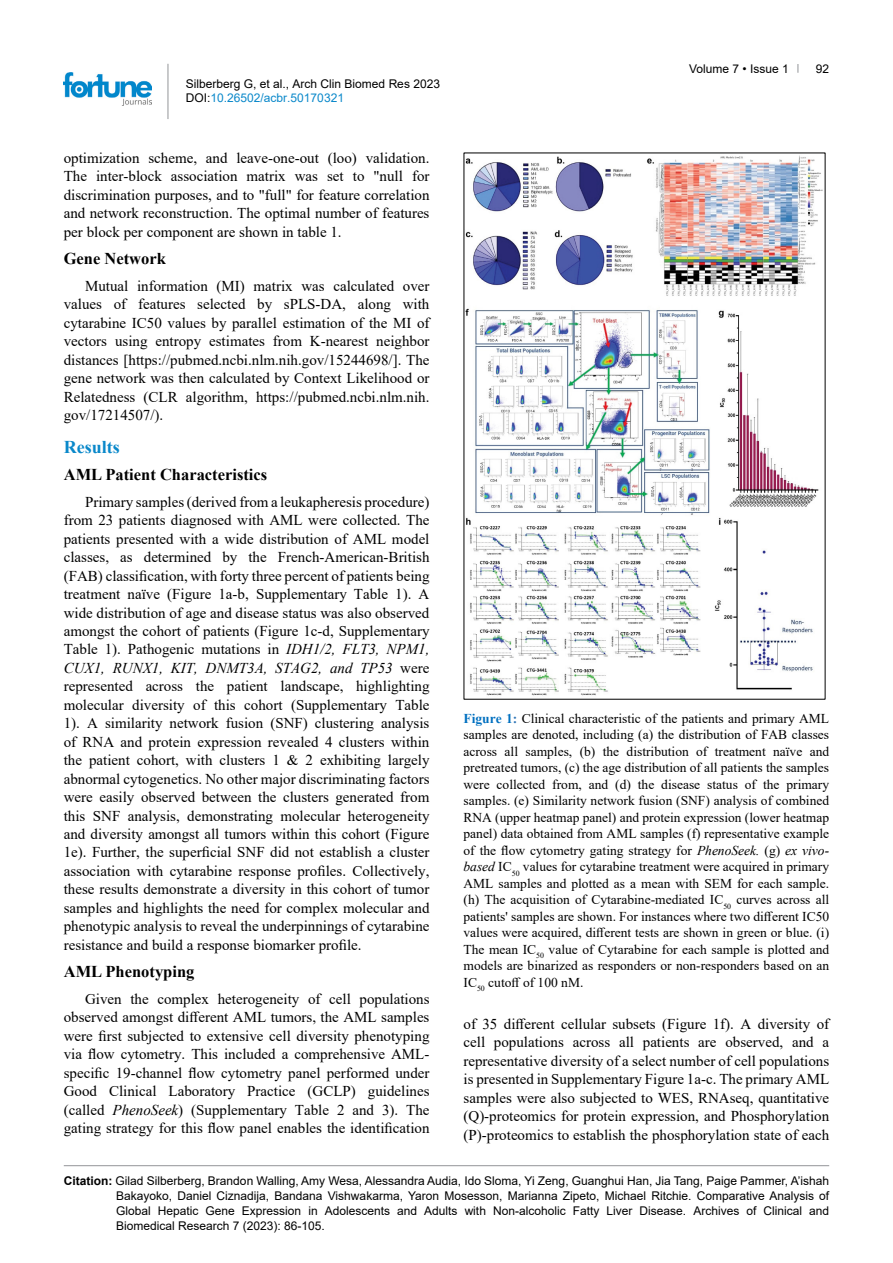
<style>
.page{position:relative;width:893px;height:1263px;background:#fff}
.page>*{position:absolute;margin:0;border:0;box-sizing:border-box;transform-origin:0 0}
.t1{font:700 18px "Times New Roman";color:#0a88ca}
.t2{font:700 16.5px "Times New Roman";color:#000}
.t3{font:15px/18.5px "Times New Roman";color:#000;text-align:justify}
.t4{font:13.5px/16.5px "Times New Roman";color:#000;text-align:justify}
.t5{font:12px/15px "Arial";color:#000}
.s1{color:#0a88ca}
.s2{font-style:italic}
.s3{font-weight:700;color:#0070c0}
.s4{font-weight:700;color:#2e74b5}
.s5{font-weight:700}
</style>
<div class="page">
<hr style="left:168px;top:64px;width:1px;height:55px;background:#939598">
<img style="left:64px;top:72px;width:88px;height:33px">
<hr style="left:64px;top:1165px;width:765px;height:1px;background:#939598">
<img style="left:465px;top:155px;width:358px;height:541px">
<p class="t5" style="left:186px;top:76px;width:256px;line-height:14.4px">Silberberg G, et al., Arch Clin Biomed Res 2023<br>DOI:<span class="s1">10.26502/acbr.50170321</span></p>
<p class="t3" style="left:64px;top:148px;width:367px">optimization scheme, and leave-one-out (loo) validation.<br>The inter-block association matrix was set to "null for discrimination purposes, and to "full" for feature correlation and network reconstruction. The optimal number of features per block per component are shown in table 1.</p>
<p class="t2" style="left:64px;top:247px;width:104px">Gene Network</p>
<p class="t3" style="left:64px;top:276px;width:367px;text-indent:21px">Mutual information (MI) matrix was calculated over values of features selected by sPLS-DA, along with cytarabine IC50 values by parallel estimation of the MI of vectors using entropy estimates from K-nearest neighbor distances [https://pubmed.ncbi.nlm.nih.gov/15244698/]. The gene network was then calculated by Context Likelihood or Relatedness (CLR algorithm, https://pubmed.ncbi.nlm.nih. gov/17214507/).</p>
<p class="t1" style="left:64px;top:434px;width:57px">Results</p>
<p class="t2" style="left:64px;top:462px;width:205px">AML Patient Characteristics</p>
<p class="t3" style="left:64px;top:492px;width:367px;text-indent:21px">Primary samples (derived from a leukapheresis procedure) from 23 patients diagnosed with AML were collected. The patients presented with a wide distribution of AML model classes, as determined by the French-American-British (FAB) classification, with forty three percent of patients being treatment naïve (Figure 1a-b, Supplementary Table 1). A wide distribution of age and disease status was also observed amongst the cohort of patients (Figure 1c-d, Supplementary Table 1). Pathogenic mutations in <span class="s2">IDH1/2, FLT3, NPM1, CUX1, RUNX1, KIT, DNMT3A, STAG2, and TP53</span> were represented across the patient landscape, highlighting molecular diversity of this cohort (Supplementary Table 1). A similarity network fusion (SNF) clustering analysis of RNA and protein expression revealed 4 clusters within the patient cohort, with clusters 1 &amp; 2 exhibiting largely abnormal cytogenetics. No other major discriminating factors were easily observed between the clusters generated from this SNF analysis, demonstrating molecular heterogeneity and diversity amongst all tumors within this cohort (Figure 1e). Further, the superficial SNF did not establish a cluster association with cytarabine response profiles. Collectively, these results demonstrate a diversity in this cohort of tumor samples and highlights the need for complex molecular and phenotypic analysis to reveal the underpinnings of cytarabine resistance and build a response biomarker profile.</p>
<p class="t2" style="left:64px;top:959px;width:132px">AML Phenotyping</p>
<p class="t3" style="left:64px;top:989px;width:367px;text-indent:21px">Given the complex heterogeneity of cell populations observed amongst different AML tumors, the AML samples were first subjected to extensive cell diversity phenotyping via flow cytometry. This included a comprehensive AML&shy;specific 19-channel flow cytometry panel performed under Good Clinical Laboratory Practice (GCLP) guidelines (called <span class="s2">PhenoSeek</span>) (Supplementary Table 2 and 3). The gating strategy for this flow panel enables the identification</p>
<p class="t5" style="left:689px;top:61px;width:101px">Volume 7 • Issue 1</p>
<p class="t5" style="left:816px;top:61px;width:15px">92</p>
<p class="t4" style="left:463px;top:709px;width:367px"><span class="s3">Figure 1</span><span class="s4">:</span> Clinical characteristic of the patients and primary AML samples are denoted, including (a) the distribution of FAB classes across all samples, (b) the distribution of treatment naïve and pretreated tumors, (c) the age distribution of all patients the samples were collected from, and (d) the disease status of the primary samples. (e) Similarity network fusion (SNF) analysis of combined RNA (upper heatmap panel) and protein expression (lower heatmap panel) data obtained from AML samples (f) representative example of the flow cytometry gating strategy for <span class="s2">PhenoSeek.</span> (g) <span class="s2">ex vivo&shy;based</span> IC<sub>50</sub> values for cytarabine treatment were acquired in primary AML samples and plotted as a mean with SEM for each sample. (h) The acquisition of Cytarabine-mediated IC<sub>50</sub> curves across all patients' samples are shown. For instances where two different IC50 values were acquired, different tests are shown in green or blue. (i)<br>The mean IC<sub>50</sub> value of Cytarabine for each sample is plotted and models are binarized as responders or non-responders based on an IC<sub>50</sub> cutoff of 100 nM.</p>
<p class="t3" style="left:463px;top:1014px;width:367px">of 35 different cellular subsets (Figure 1f). A diversity of cell populations across all patients are observed, and a representative diversity of a select number of cell populations is presented in Supplementary Figure 1a-c. The primary AML samples were also subjected to WES, RNAseq, quantitative (Q)-proteomics for protein expression, and Phosphorylation (P)-proteomics to establish the phosphorylation state of each</p>
<p class="t5" style="left:116px;top:1173px;width:715px;text-align:justify;text-indent:-52px"><span class="s5">Citation:</span> Gilad Silberberg, Brandon Walling, Amy Wesa, Alessandra Audia, Ido Sloma, Yi Zeng, Guanghui Han, Jia Tang, Paige Pammer, A’ishah Bakayoko, Daniel Ciznadija, Bandana Vishwakarma, Yaron Mosesson, Marianna Zipeto, Michael Ritchie. Comparative Analysis of Global Hepatic Gene Expression in Adolescents and Adults with Non-alcoholic Fatty Liver Disease. Archives of Clinical and Biomedical Research 7 (2023): 86-105.</p>
</div>
